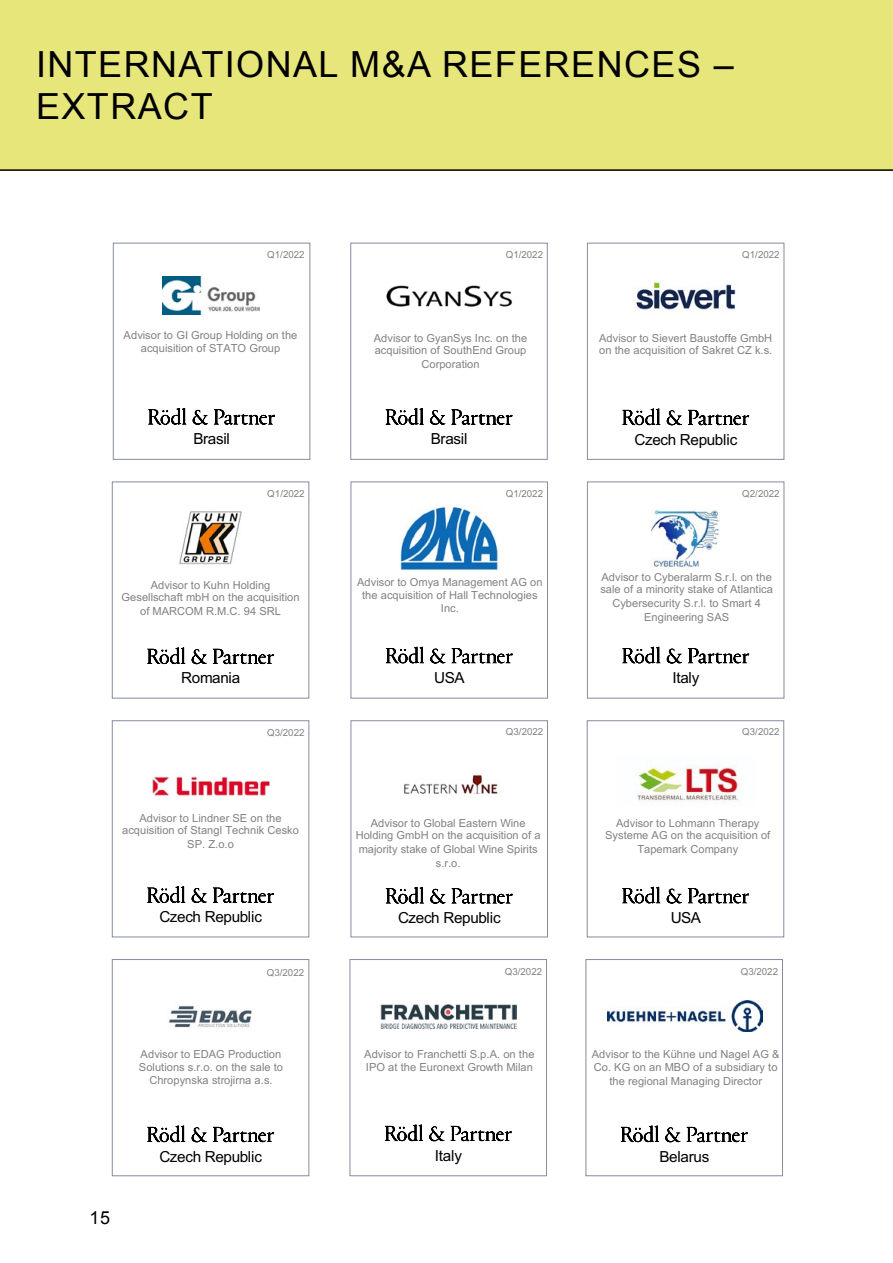
<style>
.page{position:relative;width:893px;height:1263px;background:#fff}
.page>*{position:absolute;margin:0;border:0;box-sizing:border-box;transform-origin:0 0}
.t1{font:36px/42px "Arial";letter-spacing:.04em;color:#000}
.t2{font:18px "Arial";color:#000}
.t3{font:15.3px "Arial";letter-spacing:-.02em;color:#000}
.t4{font:15.3px "Goudy Old Style T";letter-spacing:-.02em;color:#000}
.t5{font:11.1px/13.2px "Arial";letter-spacing:.005em;color:#818181;text-align:center}
.t6{font:9.75px "Arial";color:#818181}
</style>
<div class="page">
<div style="left:0;top:0;width:893px;height:170px;background:#e6e67a"></div>
<hr style="left:0;top:169px;width:893px;height:2px;background:#000">
<div style="left:113px;top:243px;width:197px;height:217px;border:1px solid #878ca0"></div>
<svg style="left:148px;top:408px;width:127px;height:17px"></svg>
<div style="left:350px;top:243px;width:198px;height:217px;border:1px solid #878ca0"></div>
<svg style="left:386px;top:408px;width:126px;height:17px"></svg>
<svg style="left:386px;top:647px;width:127px;height:16px"></svg>
<div style="left:587px;top:482px;width:197px;height:216px;border:1px solid #878ca0"></div>
<svg style="left:622px;top:647px;width:127px;height:16px"></svg>
<div style="left:112px;top:482px;width:197px;height:216px;border:1px solid #878ca0"></div>
<svg style="left:147px;top:647px;width:127px;height:17px"></svg>
<div style="left:586px;top:959px;width:197px;height:217px;border:1px solid #878ca0"></div>
<svg style="left:621px;top:1125px;width:127px;height:17px"></svg>
<div style="left:587px;top:720px;width:197px;height:217px;border:1px solid #878ca0"></div>
<svg style="left:622px;top:887px;width:127px;height:16px"></svg>
<div style="left:350px;top:959px;width:197px;height:217px;border:1px solid #878ca0"></div>
<svg style="left:385px;top:1124px;width:127px;height:17px"></svg>
<div style="left:112px;top:959px;width:197px;height:217px;border:1px solid #878ca0"></div>
<svg style="left:147px;top:1125px;width:127px;height:17px"></svg>
<div style="left:587px;top:243px;width:197px;height:217px;border:1px solid #878ca0"></div>
<svg style="left:622px;top:408px;width:127px;height:17px"></svg>
<div style="left:351px;top:720px;width:197px;height:217px;border:1px solid #878ca0"></div>
<svg style="left:386px;top:887px;width:127px;height:17px"></svg>
<div style="left:112px;top:720px;width:197px;height:217px;border:1px solid #878ca0"></div>
<svg style="left:147px;top:886px;width:127px;height:17px"></svg>
<img style="left:163px;top:276px;width:96px;height:38px">
<img style="left:386px;top:285px;width:126px;height:22px">
<img style="left:636px;top:281px;width:100px;height:29px">
<img style="left:179px;top:511px;width:63px;height:54px">
<img style="left:400px;top:506px;width:99px;height:64px">
<img style="left:168px;top:1005px;width:84px;height:23px">
<img style="left:380px;top:1004px;width:136px;height:24px">
<img style="left:608px;top:1001px;width:154px;height:31px">
<img style="left:404px;top:774px;width:94px;height:21px">
<img style="left:152px;top:776px;width:119px;height:21px">
<img style="left:652px;top:510px;width:68px;height:58px">
<img style="left:637px;top:765px;width:103px;height:37px">
<h1 class="t1" style="left:36px;top:44px;width:699px">INTERNATIONAL M&amp;A REFERENCES –<br>EXTRACT</h1>
<p class="t6" style="left:267px;top:248px;width:39px">Q1/2022</p>
<p class="t6" style="left:506px;top:248px;width:39px">Q1/2022</p>
<p class="t6" style="left:742px;top:248px;width:39px">Q1/2022</p>
<p class="t5" style="left:124px;top:329px;width:175px;line-height:12.3px">Advisor to GI Group Holding on the acquisition of STATO Group</p>
<h3 class="t3" style="left:193px;top:428px;width:38px">Brasil</h3>
<p class="t6" style="left:267px;top:486px;width:39px">Q1/2022</p>
<p class="t5" style="left:122px;top:578px;width:180px">Advisor to Kuhn Holding<br>Gesellschaft mbH on the acquisition of MARCOM R.M.C. 94 SRL</p>
<h3 class="t3" style="left:181px;top:667px;width:60px">Romania</h3>
<p class="t6" style="left:267px;top:725px;width:39px">Q3/2022</p>
<p class="t5" style="left:122px;top:811px;width:178px">Advisor to Lindner SE on the acquisition of Stangl Technik Cesko<br>SP. Z.o.o</p>
<h3 class="t3" style="left:159px;top:906px;width:104px">Czech Republic</h3>
<p class="t6" style="left:266px;top:964px;width:39px">Q2/2018</p>
<p class="t6" style="left:267px;top:966px;width:39px">Q3/2022</p>
<p class="t5" style="left:139px;top:1047px;width:146px">Advisor to EDAG Production<br>Solutions s.r.o. on the sale to<br>Chropynska strojirna a.s.</p>
<p class="t5" style="left:121px;top:1047px;width:182px">Berater der Insolvenzverwalter<br>Joachim Exner &amp; Dr. Hubert Ampferl beim Verkauf von PET Net</p>
<h2 class="t2" style="left:89px;top:1206px;width:22px">15</h2>
<h3 class="t4" style="left:176px;top:1146px;width:75px">Deutschland</h3>
<h3 class="t3" style="left:159px;top:1146px;width:104px">Czech Republic</h3>
<p class="t5" style="left:374px;top:332px;width:155px;line-height:12.3px;text-align:left">Advisor to GyanSys Inc. on the acquisition of SouthEnd Group</p>
<p class="t5" style="left:421px;top:358px;width:60px">Corporation</p>
<p class="t5" style="left:599px;top:332px;width:175px;line-height:12.3px;text-align:left">Advisor to Sievert Baustoffe GmbH on the acquisition of Sakret CZ k.s.</p>
<h3 class="t3" style="left:431px;top:428px;width:38px">Brasil</h3>
<h3 class="t3" style="left:634px;top:429px;width:104px">Czech Republic</h3>
<p class="t6" style="left:506px;top:487px;width:39px">Q1/2022</p>
<p class="t6" style="left:742px;top:487px;width:39px">Q2/2022</p>
<p class="t5" style="left:357px;top:576px;width:187px;line-height:12.3px">Advisor to Omya Management AG on the acquisition of Hall Technologies</p>
<p class="t5" style="left:441px;top:602px;width:20px">Inc.</p>
<p class="t5" style="left:600px;top:570px;width:174px">Advisor to Cyberalarm S.r.l. on the sale of a minority stake of Atlantica<br>Cybersecurity S.r.l. to Smart 4<br>Engineering SAS</p>
<h3 class="t3" style="left:434px;top:667px;width:32px">USA</h3>
<h3 class="t3" style="left:672px;top:667px;width:29px">Italy</h3>
<p class="t6" style="left:506px;top:725px;width:39px">Q3/2022</p>
<p class="t6" style="left:742px;top:725px;width:39px">Q3/2022</p>
<p class="t5" style="left:356px;top:816px;width:186px;line-height:12.3px">Advisor to Global Eastern Wine<br>Holding GmbH on the acquisition of a</p>
<p class="t5" style="left:359px;top:842px;width:180px;line-height:14px">majority stake of Global Wine Spirits s.r.o.</p>
<p class="t5" style="left:605px;top:816px;width:167px;line-height:12.3px">Advisor to Lohmann Therapy<br>Systeme AG on the acquisition of</p>
<p class="t5" style="left:637px;top:842px;width:102px">Tapemark Company</p>
<h3 class="t3" style="left:398px;top:907px;width:104px">Czech Republic</h3>
<h3 class="t3" style="left:671px;top:907px;width:32px">USA</h3>
<p class="t6" style="left:505px;top:964px;width:39px">Q3/2022</p>
<p class="t6" style="left:741px;top:964px;width:39px">Q3/2022</p>
<p class="t5" style="left:364px;top:1048px;width:172px;line-height:12.6px;text-align:left">Advisor to Franchetti S.p.A. on the<br>IPO at the Euronext Growth Milan</p>
<p class="t5" style="left:592px;top:1048px;width:189px;line-height:12.3px;text-align:left">Advisor to the Kühne und Nagel AG &amp;<br>Co. KG on an MBO of a subsidiary to</p>
<p class="t5" style="left:609px;top:1074px;width:154px">the regional Managing Director</p>
<h3 class="t3" style="left:435px;top:1145px;width:29px">Italy</h3>
<h3 class="t3" style="left:659px;top:1146px;width:51px">Belarus</h3>
</div>
